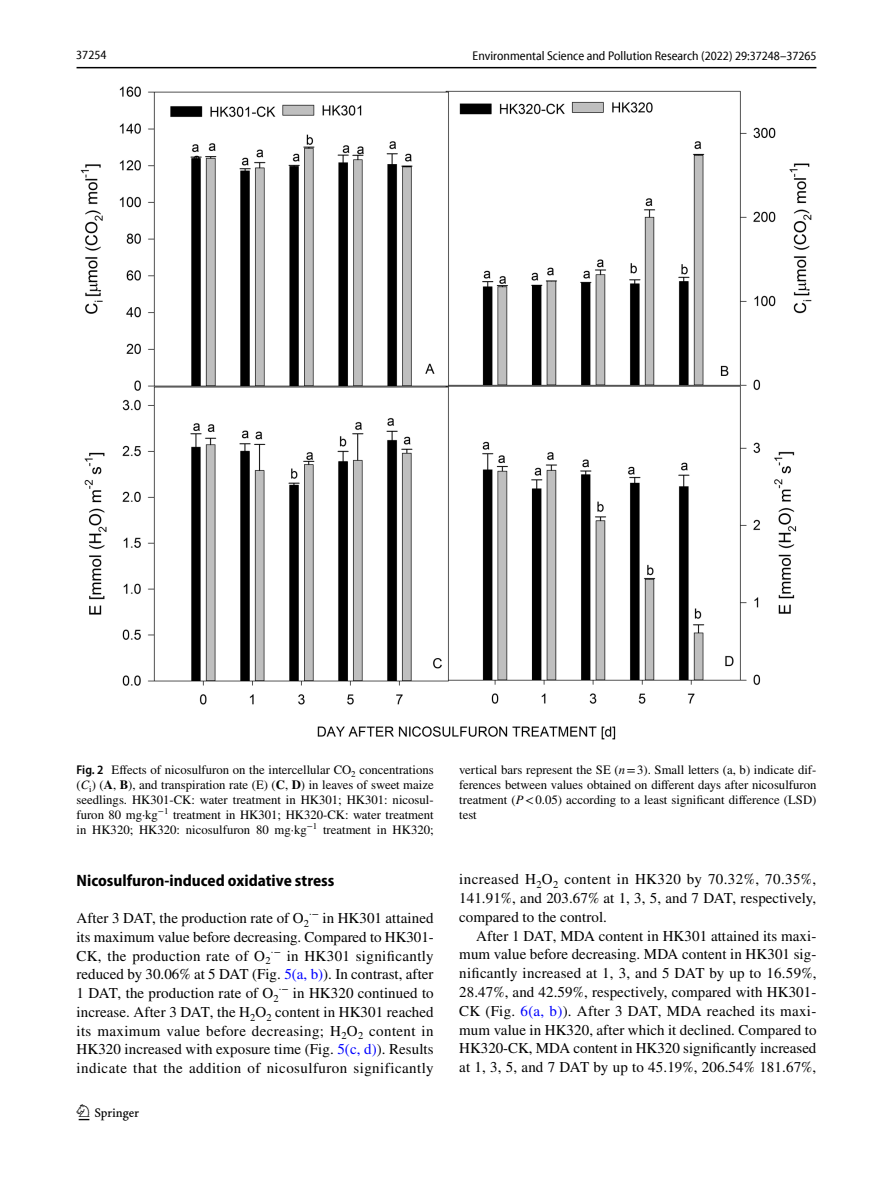
<style>
.page{position:relative;width:893px;height:1187px;background:#fff}
.page>*{position:absolute;margin:0;border:0;box-sizing:border-box;transform-origin:0 0}
.t1{font:22.5px "Springnew Regular 3";color:#000}
.t2{font:700 semi-condensed 16.5px "Myriad Pro";color:#000}
.t3{font:15px/18.8px "STIX";letter-spacing:.005em;color:#000;text-align:justify}
.t4{font:12.75px/15px "STIX";color:#000;text-align:justify}
.t5{font:semi-condensed 12.75px "Myriad Pro Unic";color:#000}
.t6{font:12.75px "Myriad Pro Unic Semi Condensed 2";color:#000}
.s1{font-family:"Myriad Pro";font-weight:600;font-stretch:semi-condensed}
.s2{font-style:italic}
.s3{font-weight:700}
.s4{color:#00f}
</style>
<div class="page">
<hr style="left:77px;top:67px;width:739px;height:1px;background:#000">
<img style="left:81px;top:87px;width:731px;height:652px">
<p class="t6" style="left:76px;top:50px;width:32px">37254</p>
<p class="t5" style="left:473px;top:51px;width:346px">Environmental Science and Pollution Research (2022) 29:37248–37265</p>
<p class="t4" style="left:77px;top:763px;width:359px"><span class="s1">Fig. 2</span> Effects of nicosulfuron on the intercellular CO<sub>2</sub> concentrations (<span class="s2">C</span><sub>i</sub>) (<span class="s3">A</span>, <span class="s3">B</span>), and transpiration rate (E) (<span class="s3">C</span>, <span class="s3">D</span>) in leaves of sweet maize seedlings. HK301-CK: water treatment in HK301; HK301: nicosul&shy;furon 80 mg·kg<sup>−1</sup> treatment in HK301; HK320-CK: water treatment in HK320; HK320: nicosulfuron 80 mg·kg<sup>−1</sup> treatment in HK320;</p>
<p class="t4" style="left:459px;top:763px;width:359px">vertical bars represent the SE (<span class="s2">n</span>=3). Small letters (a, b) indicate dif&shy;ferences between values obtained on different days after nicosulfuron treatment (<span class="s2">P</span>&lt;0.05) according to a least significant difference (LSD) test</p>
<p class="t2" style="left:77px;top:870px;width:259px">Nicosulfuron‑induced oxidative stress</p>
<p class="t3" style="left:77px;top:909px;width:359px">After 3 DAT, the production rate of O<sub>2</sub><sup>·−</sup> in HK301 attained its maximum value before decreasing. Compared to HK301- CK, the production rate of O<sub>2</sub><sup>·−</sup> in HK301 significantly reduced by 30.06% at 5 DAT (Fig. <span class="s4">5(a, b)</span>). In contrast, after 1 DAT, the production rate of O<sub>2</sub><sup>·−</sup> in HK320 continued to increase. After 3 DAT, the H<sub>2</sub>O<sub>2</sub> content in HK301 reached its maximum value before decreasing; H<sub>2</sub>O<sub>2</sub> content in HK320 increased with exposure time (Fig. <span class="s4">5(c, d)</span>). Results indicate that the addition of nicosulfuron significantly</p>
<h1 class="t1" style="left:79px;top:1104px;width:62px">1 3</h1>
<p class="t3" style="left:459px;top:871px;width:359px">increased H<sub>2</sub>O<sub>2</sub> content in HK320 by 70.32%, 70.35%, 141.91%, and 203.67% at 1, 3, 5, and 7 DAT, respectively, compared to the control.</p>
<p class="t3" style="left:459px;top:927px;width:359px;text-indent:17px">After 1 DAT, MDA content in HK301 attained its maxi&shy;mum value before decreasing. MDA content in HK301 sig&shy;nificantly increased at 1, 3, and 5 DAT by up to 16.59%, 28.47%, and 42.59%, respectively, compared with HK301- CK (Fig. <span class="s4">6(a, b)</span>). After 3 DAT, MDA reached its maxi&shy;mum value in HK320, after which it declined. Compared to HK320-CK, MDA content in HK320 significantly increased at 1, 3, 5, and 7 DAT by up to 45.19%, 206.54% 181.67%,</p>
</div>
